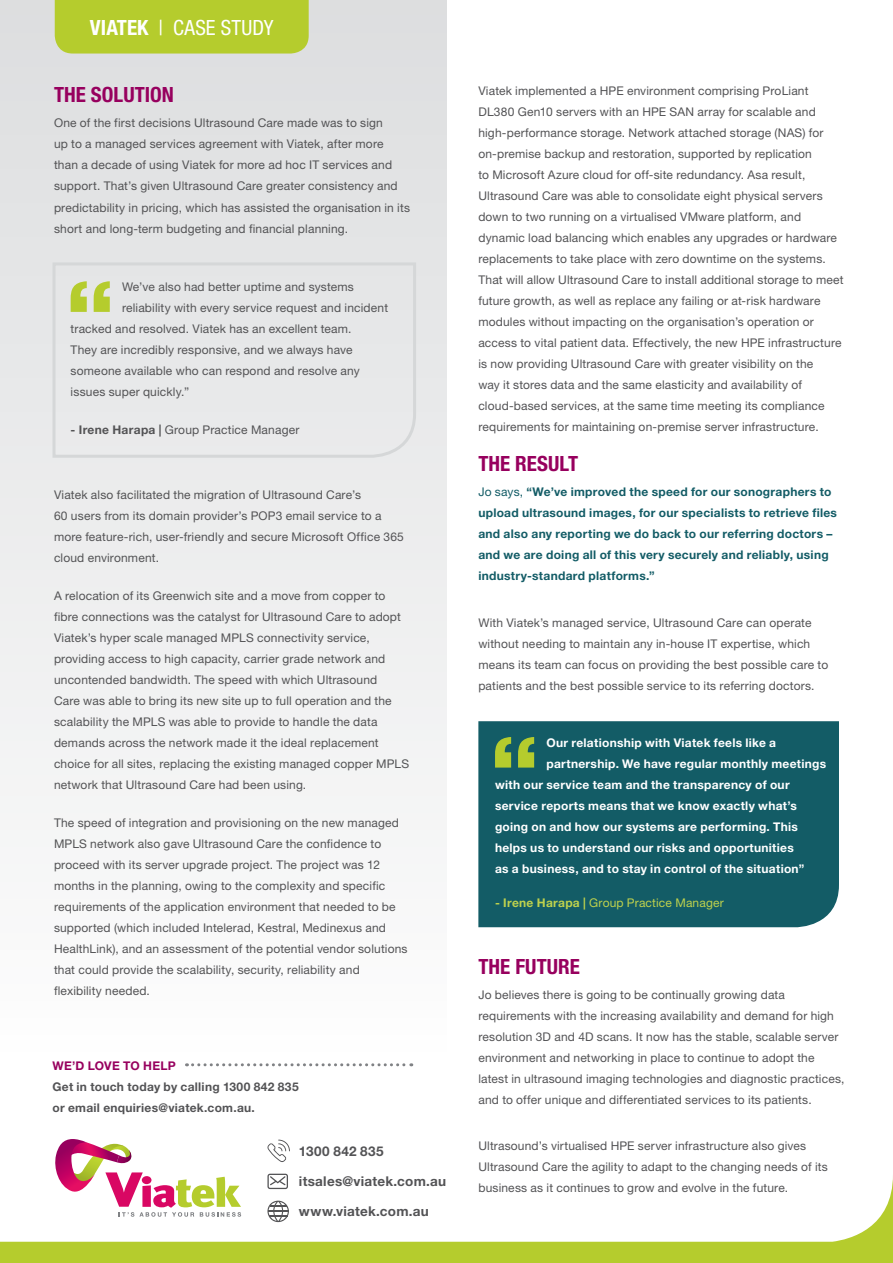
<style>
.page{position:relative;width:893px;height:1263px;background:#fff}
.page>*{position:absolute;margin:0;border:0;box-sizing:border-box;transform-origin:0 0}
.t1{font:700 condensed 21px "Helvetica Neue";color:#97005e}
.t2{font:condensed 21px "Helvetica Neue";letter-spacing:.01em;color:#fff}
.t3{font:700 13.5px "Helvetica Neue";letter-spacing:.02em;color:#535355}
.t4{font:12px/21px "Helvetica Neue";letter-spacing:.015em;color:#535355}
.t5{font:700 12px "Helvetica Neue";letter-spacing:.025em;color:#fff}
.t6{font:700 12px/21px "Helvetica Neue";letter-spacing:.025em;color:#135c66}
.t7{font:700 12px/21px "Helvetica Neue";letter-spacing:.02em;color:#535355}
.t8{font:12px "Helvetica Neue";letter-spacing:.015em;color:#bed14d}
.t9{font:700 12px "Helvetica Neue";letter-spacing:.015em;color:#97005e}
.s1{font-weight:700}
.s2{font-weight:400}
</style>
<div class="page">
<div style="left:0;top:0;width:446px;height:1064px;background:linear-gradient(to right,#e9eaeb,#e8e9ea)"></div>
<div style="left:55px;top:0;width:254px;height:54px;background:#b5cc2d"></div>
<svg style="left:0;top:768px;width:893px;height:495px"></svg>
<div style="left:478px;top:721px;width:361px;height:206px;background:#135c66"></div>
<svg style="left:495px;top:737px;width:39px;height:30px"></svg>
<svg style="left:53px;top:1139px;width:188px;height:78px"></svg>
<svg style="left:267px;top:1139px;width:23px;height:23px"></svg>
<svg style="left:267px;top:1174px;width:21px;height:15px"></svg>
<svg style="left:267px;top:1201px;width:22px;height:21px"></svg>
<div style="left:51px;top:261px;width:367px;height:198px;background:#e7e8e9"></div>
<svg style="left:71px;top:281px;width:39px;height:31px"></svg>
<svg style="left:193px;top:1063px;width:219px;height:3px"></svg>
<h1 class="t2" style="left:90px;top:16px;width:185px"><span class="s1">VIATEK</span> | CASE STUDY</h1>
<h1 class="t1" style="left:54px;top:82px;width:121px">THE SOLUTION</h1>
<p class="t4" style="left:54px;top:113px;width:357px">One of the first decisions Ultrasound Care made was to sign<br>up to a managed services agreement with Viatek, after more than a decade of using Viatek for more ad hoc IT services and support. That’s given Ultrasound Care greater consistency and predictability in pricing, which has assisted the organisation in its short and long-term budgeting and financial planning.</p>
<p class="t4" style="left:122px;top:276px;width:233px">We’ve also had better uptime and systems</p>
<p class="t4" style="left:122px;top:297px;width:268px">reliability with every service request and incident</p>
<p class="t4" style="left:71px;top:318px;width:282px">tracked and resolved. Viatek has an excellent team.</p>
<p class="t4" style="left:71px;top:339px;width:283px">They are incredibly responsive, and we always have</p>
<p class="t4" style="left:71px;top:360px;width:291px">someone available who can respond and resolve any</p>
<p class="t4" style="left:71px;top:381px;width:120px">issues super quickly.”</p>
<p class="t4" style="left:71px;top:419px;width:230px"><span class="s1">- Irene Harapa |</span> Group Practice Manager</p>
<p class="t4" style="left:54px;top:484px;width:351px">Viatek also facilitated the migration of Ultrasound Care’s<br>60 users from its domain provider’s POP3 email service to a more feature-rich, user-friendly and secure Microsoft Office 365 cloud environment.</p>
<p class="t4" style="left:54px;top:585px;width:357px">A relocation of its Greenwich site and a move from copper to fibre connections was the catalyst for Ultrasound Care to adopt Viatek’s hyper scale managed MPLS connectivity service, providing access to high capacity, carrier grade network and uncontended bandwidth. The speed with which Ultrasound<br>Care was able to bring its new site up to full operation and the scalability the MPLS was able to provide to handle the data demands across the network made it the ideal replacement choice for all sites, replacing the existing managed copper MPLS network that Ultrasound Care had been using.</p>
<p class="t4" style="left:54px;top:812px;width:355px">The speed of integration and provisioning on the new managed MPLS network also gave Ultrasound Care the confidence to proceed with its server upgrade project. The project was 12 months in the planning, owing to the complexity and specific requirements of the application environment that needed to be supported (which included Intelerad, Kestral, Medinexus and HealthLink), and an assessment of the potential vendor solutions that could provide the scalability, security, reliability and flexibility needed.</p>
<p class="t9" style="left:53px;top:1058px;width:125px">WE’D LOVE TO HELP</p>
<p class="t7" style="left:53px;top:1076px;width:248px">Get in touch today by calling 1300 842 835 or email enquiries@viatek.com.au.</p>
<p class="t3" style="left:299px;top:1143px;width:86px">1300 842 835</p>
<p class="t3" style="left:299px;top:1173px;width:149px">itsales@viatek.com.au</p>
<p class="t3" style="left:299px;top:1203px;width:131px">www.viatek.com.au</p>
<p class="t4" style="left:478px;top:80px;width:367px">Viatek implemented a HPE environment comprising ProLiant DL380 Gen10 servers with an HPE SAN array for scalable and high-performance storage. Network attached storage (NAS) for on-premise backup and restoration, supported by replication<br>to Microsoft Azure cloud for off-site redundancy. Asa result, Ultrasound Care was able to consolidate eight physical servers down to two running on a virtualised VMware platform, and dynamic load balancing which enables any upgrades or hardware replacements to take place with zero downtime on the systems.<br>That will allow Ultrasound Care to install additional storage to meet future growth, as well as replace any failing or at-risk hardware modules without impacting on the organisation’s operation or access to vital patient data. Effectively, the new HPE infrastructure is now providing Ultrasound Care with greater visibility on the<br>way it stores data and the same elasticity and availability of cloud-based services, at the same time meeting its compliance requirements for maintaining on-premise server infrastructure.</p>
<h1 class="t1" style="left:478px;top:451px;width:101px">THE RESULT</h1>
<p class="t6" style="left:478px;top:481px;width:360px"><span class="s2">Jo says,</span> “We’ve improved the speed for our sonographers to upload ultrasound images, for our specialists to retrieve files and also any reporting we do back to our referring doctors – and we are doing all of this very securely and reliably, using industry-standard platforms.”</p>
<p class="t4" style="left:478px;top:612px;width:351px">With Viatek’s managed service, Ultrasound Care can operate without needing to maintain any in-house IT expertise, which means its team can focus on providing the best possible care to patients and the best possible service to its referring doctors.</p>
<p class="t5" style="left:546px;top:735px;width:231px">Our relationship with Viatek feels like a</p>
<p class="t5" style="left:546px;top:756px;width:281px">partnership. We have regular monthly meetings</p>
<p class="t5" style="left:495px;top:777px;width:296px">with our service team and the transparency of our</p>
<p class="t5" style="left:495px;top:798px;width:303px">service reports means that we know exactly what’s</p>
<p class="t5" style="left:495px;top:819px;width:305px">going on and how our systems are performing. This</p>
<p class="t5" style="left:495px;top:840px;width:300px">helps us to understand our risks and opportunities</p>
<p class="t5" style="left:495px;top:861px;width:311px">as a business, and to stay in control of the situation”</p>
<p class="t8" style="left:495px;top:895px;width:230px"><span class="s1">- Irene Harapa |</span> Group Practice Manager</p>
<h1 class="t1" style="left:478px;top:953px;width:103px">THE FUTURE</h1>
<p class="t4" style="left:478px;top:984px;width:368px">Jo believes there is going to be continually growing data requirements with the increasing availability and demand for high resolution 3D and 4D scans. It now has the stable, scalable server environment and networking in place to continue to adopt the latest in ultrasound imaging technologies and diagnostic practices, and to offer unique and differentiated services to its patients.</p>
<p class="t4" style="left:478px;top:1135px;width:351px">Ultrasound’s virtualised HPE server infrastructure also gives<br>Ultrasound Care the agility to adapt to the changing needs of its business as it continues to grow and evolve in the future.</p>
</div>
